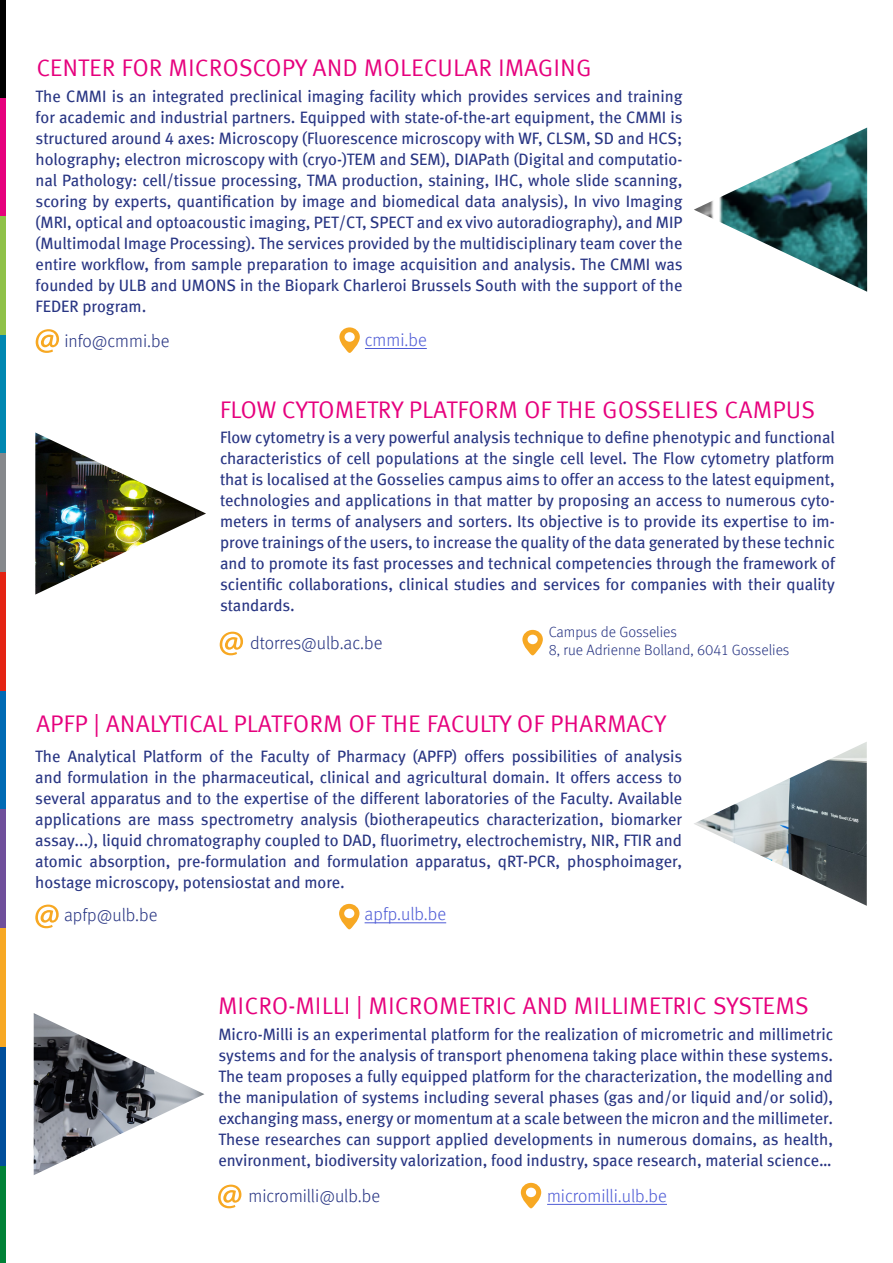
<style>
.page{position:relative;width:893px;height:1263px;background:#fff}
.page>*{position:absolute;margin:0;border:0;box-sizing:border-box;transform-origin:0 0}
.t1{font:24px "Meta Normal Caps";color:#e6007d}
.t2{font:18px "Meta Light LF";color:#283583}
.t3{font:18px "Meta Light LF";color:#4f5cd6}
.t4{font:16.5px/21px "Meta Book LF";color:#283583;text-align:justify}
.t5{font:15px/18px "Meta Light LF";color:#283583}
</style>
<div class="page">
<img style="left:35px;top:432px;width:171px;height:163px">
<img style="left:694px;top:128px;width:173px;height:164px">
<svg style="left:339px;top:327px;width:21px;height:26px"></svg>
<hr style="left:365px;top:348px;width:62px;height:1px;background:#4f5cd6">
<svg style="left:522px;top:630px;width:21px;height:25px"></svg>
<svg style="left:36px;top:329px;width:23px;height:24px"></svg>
<div style="left:0;top:97px;width:6px;height:119px;background:#e6007d"></div>
<div style="left:0;top:0;width:6px;height:97px;background:#000"></div>
<div style="left:0;top:216px;width:6px;height:119px;background:#8fc148"></div>
<div style="left:0;top:572px;width:6px;height:119px;background:#e42313"></div>
<div style="left:0;top:691px;width:6px;height:118px;background:#006ab4"></div>
<div style="left:0;top:335px;width:6px;height:119px;background:#0087b1"></div>
<div style="left:0;top:1047px;width:6px;height:120px;background:#004e9b"></div>
<div style="left:0;top:1167px;width:6px;height:96px;background:#008237"></div>
<div style="left:0;top:809px;width:6px;height:119px;background:#6f4f9b"></div>
<div style="left:0;top:454px;width:6px;height:118px;background:#86888c"></div>
<div style="left:0;top:928px;width:6px;height:119px;background:#f7a823"></div>
<svg style="left:220px;top:632px;width:23px;height:23px"></svg>
<img style="left:694px;top:742px;width:173px;height:164px">
<svg style="left:339px;top:904px;width:20px;height:25px"></svg>
<hr style="left:365px;top:922px;width:81px;height:1px;background:#4f5cd6">
<svg style="left:35px;top:904px;width:24px;height:24px"></svg>
<img style="left:34px;top:1013px;width:170px;height:162px">
<svg style="left:521px;top:1183px;width:20px;height:25px"></svg>
<hr style="left:547px;top:1204px;width:120px;height:1px;background:#4f5cd6">
<svg style="left:218px;top:1184px;width:23px;height:24px"></svg>
<h1 class="t1" style="left:36px;top:54px;width:557px">CENTER FOR MICROSCOPY AND MOLECULAR IMAGING</h1>
<p class="t4" style="left:36px;top:85px;width:648px">The CMMI is an integrated preclinical imaging facility which provides services and training for academic and industrial partners. Equipped with state-of-the-art equipment, the CMMI is structured around 4 axes: Microscopy (Fluorescence microscopy with WF, CLSM, SD and HCS; holography; electron microscopy with (cryo-)TEM and SEM), DIAPath (Digital and computatio&shy;nal Pathology: cell/tissue processing, TMA production, staining, IHC, whole slide scanning, scoring by experts, quantification by image and biomedical data analysis), In vivo Imaging (MRI, optical and optoacoustic imaging, PET/CT, SPECT and ex vivo autoradiography), and MIP (Multimodal Image Processing). The services provided by the multidisciplinary team cover the entire workflow, from sample preparation to image acquisition and analysis. The CMMI was founded by ULB and UMONS in the Biopark Charleroi Brussels South with the support of the FEDER program.</p>
<p class="t2" style="left:64px;top:330px;width:107px">info@cmmi.be</p>
<p class="t3" style="left:365px;top:330px;width:63px">cmmi.be</p>
<h1 class="t1" style="left:220px;top:396px;width:597px">FLOW CYTOMETRY PLATFORM OF THE GOSSELIES CAMPUS</h1>
<p class="t4" style="left:220px;top:427px;width:616px">Flow cytometry is a very powerful analysis technique to define phenotypic and functional characteristics of cell populations at the single cell level. The Flow cytometry platform that is localised at the Gosselies campus aims to offer an access to the latest equipment, technologies and applications in that matter by proposing an access to numerous cyto&shy;meters in terms of analysers and sorters. Its objective is to provide its expertise to im&shy;prove trainings of the users, to increase the quality of the data generated by these technic and to promote its fast processes and technical competencies through the framework of scientific collaborations, clinical studies and services for companies with their quality standards.</p>
<p class="t2" style="left:250px;top:632px;width:134px">dtorres@ulb.ac.be</p>
<p class="t5" style="left:549px;top:623px;width:242px">Campus de Gosselies<br>8, rue Adrienne Bolland, 6041 Gosselies</p>
<h1 class="t1" style="left:36px;top:710px;width:632px">APFP | ANALYTICAL PLATFORM OF THE FACULTY OF PHARMACY</h1>
<p class="t4" style="left:35px;top:746px;width:648px">The Analytical Platform of the Faculty of Pharmacy (APFP) offers possibilities of analysis and formulation in the pharmaceutical, clinical and agricultural domain. It offers access to several apparatus and to the expertise of the different laboratories of the Faculty. Available applications are mass spectrometry analysis (biotherapeutics characterization, biomarker assay...), liquid chromatography coupled to DAD, fluorimetry, electrochemistry, NIR, FTIR and atomic absorption, pre-formulation and formulation apparatus, qRT-PCR, phosphoimager, hostage microscopy, potensiostat and more.</p>
<p class="t2" style="left:64px;top:904px;width:95px">apfp@ulb.be</p>
<p class="t3" style="left:365px;top:904px;width:83px">apfp.ulb.be</p>
<h1 class="t1" style="left:218px;top:992px;width:592px">MICRO-MILLI | MICROMETRIC AND MILLIMETRIC SYSTEMS</h1>
<p class="t4" style="left:218px;top:1023px;width:616px">Micro-Milli is an experimental platform for the realization of micrometric and millimetric systems and for the analysis of transport phenomena taking place within these systems.<br>The team proposes a fully equipped platform for the characterization, the modelling and the manipulation of systems including several phases (gas and/or liquid and/or solid), exchanging mass, energy or momentum at a scale between the micron and the millimeter.<br>These researches can support applied developments in numerous domains, as health, environment, biodiversity valorization, food industry, space research, material science…</p>
<p class="t2" style="left:248px;top:1185px;width:133px">micromilli@ulb.be</p>
<p class="t3" style="left:547px;top:1185px;width:121px">micromilli.ulb.be</p>
</div>
